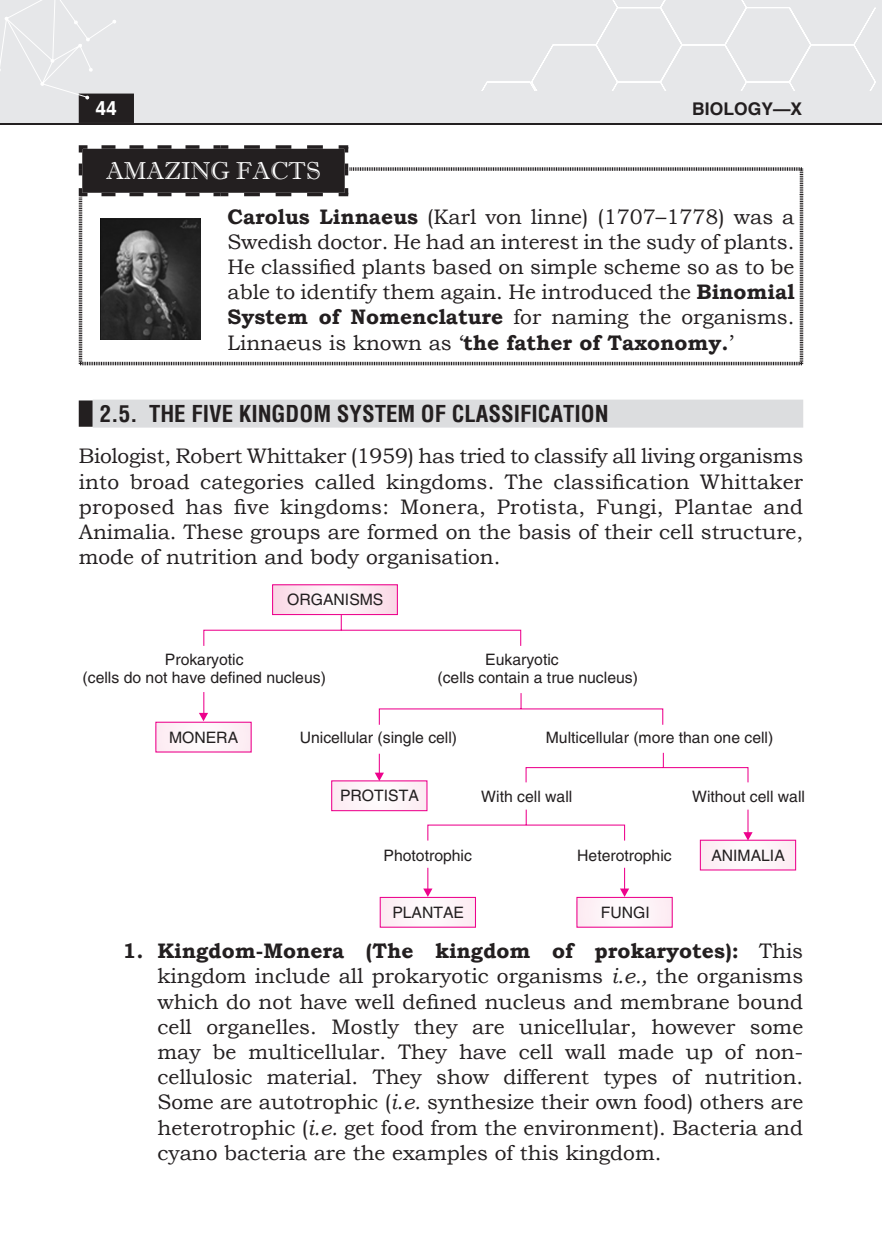
<style>
.page{position:relative;width:882px;height:1260px;background:#fff}
.page>*{position:absolute;margin:0;border:0;box-sizing:border-box;transform-origin:0 0}
.Body_text{font:24.5px "Imprint MT Shadow";color:#fff}
.t1{font:700 condensed 22.75px "Helvetica";color:#231f20}
.Body_text-2{font:21px/25.2px "Bookman Old Style";color:#231f20;text-align:justify}
.indent_1{font:21px/25.2px "Bookman Old Style";color:#231f20;text-align:justify}
.t2{font:700 19.25px "Helvetica";color:#fff}
.t3{font:700 17.5px "Helvetica";color:#231f20}
.t4{font:15.75px/18.2px "Helvetica";color:#231f20;text-align:center}
.s1{font-weight:700}
.s2{font-style:italic}
</style>
<div class="page">
<div style="left:0;top:0;width:882px;height:124px;background:#e6e7e9"></div>
<hr style="left:0;top:124px;width:882px;height:1px;background:#231f20">
<svg style="left:482px;top:0;width:394px;height:90px"></svg>
<div style="left:80px;top:94px;width:53px;height:28px;background:#231f20"></div>
<div style="left:79px;top:94px;width:55px;height:29px;border:2px solid #231f20"></div>
<svg style="left:0;top:0;width:116px;height:100px"></svg>
<div style="left:79px;top:400px;width:14px;height:27px;background:#231f20"></div>
<div style="left:93px;top:400px;width:710px;height:28px;background:#dcdddf"></div>
<svg style="left:78px;top:145px;width:725px;height:221px"></svg>
<img style="left:101px;top:218px;width:99px;height:122px">
<div style="left:577px;top:897px;width:95px;height:30px;background:#fdf4f8"></div>
<div style="left:576px;top:897px;width:97px;height:31px;border:1px solid #ed028c"></div>
<div style="left:380px;top:897px;width:95px;height:30px;background:#fdf4f8"></div>
<div style="left:380px;top:897px;width:96px;height:31px;border:1px solid #ed028c"></div>
<div style="left:700px;top:840px;width:96px;height:30px;background:#fdf4f8"></div>
<div style="left:700px;top:840px;width:96px;height:31px;border:1px solid #ed028c"></div>
<div style="left:156px;top:722px;width:95px;height:30px;background:#fdf3f7"></div>
<div style="left:155px;top:722px;width:97px;height:31px;border:1px solid #ed028c"></div>
<svg style="left:274px;top:586px;width:122px;height:27px"></svg>
<div style="left:272px;top:584px;width:126px;height:31px;border:1px solid #ed028c"></div>
<svg style="left:199px;top:614px;width:554px;height:283px"></svg>
<p class="t2" style="left:95px;top:96px;width:23px">44</p>
<p class="t3" style="left:692px;top:98px;width:111px">BIOLOGY—X</p>
<p class="Body_text" style="left:106px;top:157px;width:216px">AMAZING FACTS</p>
<p class="Body_text-2" style="left:228px;top:204px;width:569px"><span class="s1">Carolus Linnaeus</span> (Karl von linne) (1707–1778) was a Swedish doctor. He had an interest in the sudy of plants.<br>He classified plants based on simple scheme so as to be able to identify them again. He introduced the <span class="s1">Binomial System of Nomenclature</span> for naming the organisms.<br>Linnaeus is known as ‘<span class="s1">the father of Taxonomy.</span>’</p>
<p class="t1" style="left:100px;top:399px;width:510px">2.5. THE FIVE KINGDOM SYSTEM OF CLASSIFICATION</p>
<p class="Body_text-2" style="left:79px;top:444px;width:726px">Biologist, Robert Whittaker (1959) has tried to classify all living organisms into broad categories called kingdoms. The classification Whittaker proposed has five kingdoms: Monera, Protista, Fungi, Plantae and Animalia. These groups are formed on the basis of their cell structure, mode of nutrition and body organisation.</p>
<p class="t4" style="left:287px;top:591px;width:98px">ORGANISMS</p>
<p class="t4" style="left:83px;top:650px;width:245px">Prokaryotic<br>(cells do not have defined nucleus)</p>
<p class="t4" style="left:438px;top:650px;width:202px;text-align:left;text-indent:48px">Eukaryotic<br>(cells contain a true nucleus)</p>
<p class="t4" style="left:169px;top:728px;width:71px">MONERA</p>
<p class="t4" style="left:300px;top:729px;width:159px">Unicellular (single cell)</p>
<p class="t4" style="left:340px;top:787px;width:80px">PROTISTA</p>
<p class="t4" style="left:546px;top:729px;width:229px">Multicellular (more than one cell)</p>
<p class="t4" style="left:481px;top:787px;width:93px">With cell wall</p>
<p class="t4" style="left:692px;top:787px;width:114px">Without cell wall</p>
<p class="t4" style="left:384px;top:847px;width:90px">Phototrophic</p>
<p class="t4" style="left:577px;top:847px;width:96px">Heterotrophic</p>
<p class="t4" style="left:711px;top:846px;width:75px">ANIMALIA</p>
<p class="t4" style="left:392px;top:903px;width:73px">PLANTAE</p>
<p class="t4" style="left:601px;top:903px;width:50px">FUNGI</p>
<p class="indent_1" style="left:158px;top:939px;width:647px;text-indent:-35px"><span class="s1">1. Kingdom-Monera (The kingdom of prokaryotes):</span> This kingdom include all prokaryotic organisms <span class="s2">i.e.,</span> the organisms which do not have well defined nucleus and membrane bound cell organelles. Mostly they are unicellular, however some may be multicellular. They have cell wall made up of non&shy;cellulosic material. They show different types of nutrition.<br>Some are autotrophic (<span class="s2">i.e.</span> synthesize their own food) others are heterotrophic (<span class="s2">i.e.</span> get food from the environment). Bacteria and cyano bacteria are the examples of this kingdom.</p>
</div>
